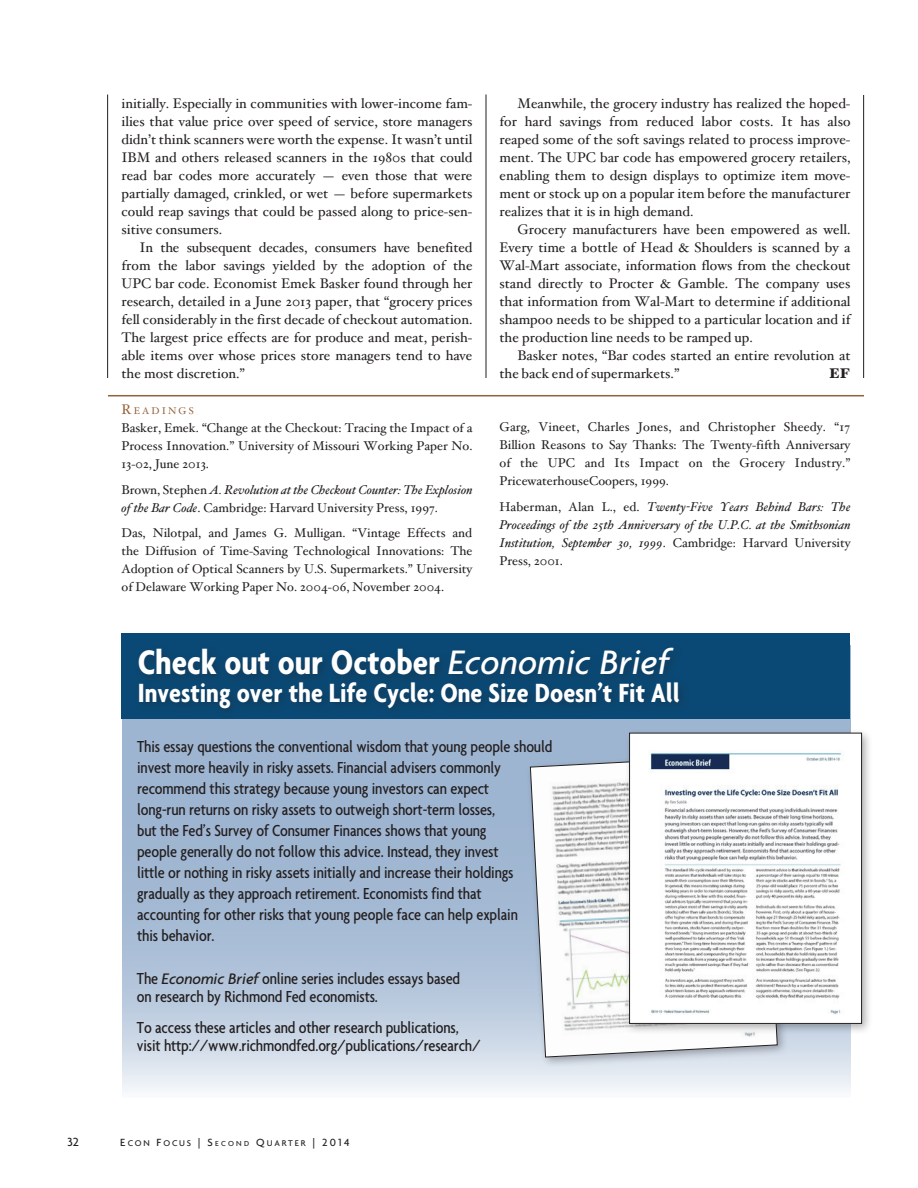
<style>
.page{position:relative;width:918px;height:1188px;background:#fff}
.page>*{position:absolute;margin:0;border:0;box-sizing:border-box;transform-origin:0 0}
.t1{font:700 condensed 36.75px "Agenda";color:#fff}
.t2{font:700 condensed 28.5px "Agenda";color:#fff}
.t3{font:500 condensed 17.25px/21px "Agenda";letter-spacing:-.01em;color:#231f20}
.t4{font:13.95px/18px "Hoefler Text";color:#231f20;text-align:justify}
.t5{font:900 13.95px "Hoefler Text";color:#231f20}
.t6{font:12.75px/18px "Hoefler Text";color:#231f20;text-align:justify}
.t7{font:italic 12.75px/18px "Hoefler Text";color:#231f20}
.t8{font:500 12.75px "Agenda";color:#231f20}
.t9{font:9.75px "Hoefler Text";letter-spacing:.215em;color:#946137}
.t10{font:500 9px "Agenda";letter-spacing:.2em;color:#231f20}
.s1{font-size:13.95px}
.s2{font-style:normal}
.s3{font-weight:500;font-style:italic;font-stretch:normal}
.s4{font-style:italic;font-stretch:normal;font-size:16.5px}
.s5{font-size:11.25px}
.s6{font-size:7.8px}
</style>
<div class="page">
<hr style="left:108px;top:395px;width:756px;height:1px;background:#946137">
<hr style="left:107px;top:95px;width:1px;height:283px;background:#231f20">
<hr style="left:486px;top:94px;width:1px;height:284px;background:#231f20">
<hr style="left:863px;top:95px;width:1px;height:283px;background:#231f20">
<svg style="left:122px;top:718px;width:728px;height:373px;background:#b1c3d9"></svg>
<div style="left:122px;top:633px;width:728px;height:85px;background:#0a4975"></div>
<div style="left:134px;top:644px;width:556px;height:75px;background:#0b466f"></div>
<div style="left:526px;top:750px;width:262px;height:318px;background:#231f20;opacity:.35"></div>
<svg style="left:530px;top:755px;width:247px;height:302px"></svg>
<div style="left:624px;top:728px;width:249px;height:307px;background:#231f20;opacity:.35"></div>
<img style="left:631px;top:735px;width:229px;height:287px">
<div style="left:629px;top:733px;width:233px;height:291px;border:1px solid #231f20"></div>
<p class="t4" style="left:122px;top:95px;width:353px">initially. Especially in communities with lower-income fam&shy;ilies that value price over speed of service, store managers didn’t think scanners were worth the expense. It wasn’t until IBM and others released scanners in the 1980s that could read bar codes more accurately — even those that were partially damaged, crinkled, or wet — before supermarkets could reap savings that could be passed along to price-sen&shy;sitive consumers.</p>
<p class="t4" style="left:122px;top:239px;width:353px;text-indent:18px">In the subsequent decades, consumers have benefited from the labor savings yielded by the adoption of the UPC bar code. Economist Emek Basker found through her research, detailed in a June 2013 paper, that “grocery prices fell considerably in the first decade of checkout automation.<br>The largest price effects are for produce and meat, perish&shy;able items over whose prices store managers tend to have the most discretion.”</p>
<p class="t9" style="left:122px;top:405px;width:74px"><span class="s1">R</span>EADINGS</p>
<p class="t6" style="left:122px;top:419px;width:353px">Basker, Emek. “Change at the Checkout: Tracing the Impact of a Process Innovation.” University of Missouri Working Paper No.<br>13-02, June 2013.</p>
<p class="t7" style="left:122px;top:480px;width:353px"><span class="s2">Brown, Stephen</span> A. Revolution at the Checkout Counter: The Explosion of the Bar Code<span class="s2">. Cambridge: Harvard University Press, 1997.</span></p>
<p class="t6" style="left:122px;top:524px;width:353px">Das, Nilotpal, and James G. Mulligan. “Vintage Effects and the Diffusion of Time-Saving Technological Innovations: The Adoption of Optical Scanners by U.S. Supermarkets.” University of Delaware Working Paper No. 2004-06, November 2004.</p>
<p class="t4" style="left:499px;top:95px;width:353px;text-indent:18px">Meanwhile, the grocery industry has realized the hoped&shy;for hard savings from reduced labor costs. It has also reaped some of the soft savings related to process improve&shy;ment. The UPC bar code has empowered grocery retailers, enabling them to design displays to optimize item move&shy;ment or stock up on a popular item before the manufacturer realizes that it is in high demand.</p>
<p class="t4" style="left:500px;top:221px;width:353px;text-indent:18px">Grocery manufacturers have been empowered as well.<br>Every time a bottle of Head &amp; Shoulders is scanned by a Wal-Mart associate, information flows from the checkout stand directly to Procter &amp; Gamble. The company uses that information from Wal-Mart to determine if additional shampoo needs to be shipped to a particular location and if the production line needs to be ramped up.</p>
<p class="t4" style="left:500px;top:347px;width:353px;text-indent:18px">Basker notes, “Bar codes started an entire revolution at the back end of supermarkets.”</p>
<p class="t5" style="left:829px;top:365px;width:23px">EF</p>
<p class="t6" style="left:500px;top:418px;width:353px">Garg, Vineet, Charles Jones, and Christopher Sheedy. “17<br>Billion Reasons to Say Thanks: The Twenty-fifth Anniversary of the UPC and Its Impact on the Grocery Industry.” PricewaterhouseCoopers, 1999.</p>
<p class="t7" style="left:500px;top:497px;width:353px;text-align:justify"><span class="s2">Haberman, Alan L., ed.</span> Twenty-Five Years Behind Bars: The Proceedings of the 25th Anniversary of the U.P.C. at the Smithsonian Institution, September 30, 1999<span class="s2">. Cambridge: Harvard University Press, 2001.</span></p>
<h1 class="t1" style="left:138px;top:641px;width:533px">Check out our October <span class="s3">Economic Brief</span></h1>
<h2 class="t2" style="left:138px;top:676px;width:544px">Investing over the Life Cycle: One Size Doesn’t Fit All</h2>
<p class="t3" style="left:137px;top:735px;width:417px">This essay questions the conventional wisdom that young people should invest more heavily in risky assets. Financial advisers commonly recommend this strategy because young investors can expect<br>long-run returns on risky assets to outweigh short-term losses,<br>but the Fed’s Survey of Consumer Finances shows that young<br>people generally do not follow this advice. Instead, they invest<br>little or nothing in risky assets initially and increase their holdings gradually as they approach retirement. Economists find that<br>accounting for other risks that young people face can help explain<br>this behavior.</p>
<p class="t3" style="left:137px;top:969px;width:325px;line-height:18px">The <span class="s4">Economic Brief</span> online series includes essays based on research by Richmond Fed economists.</p>
<p class="t3" style="left:137px;top:1019px;width:345px;line-height:18px">To access these articles and other research publications, visit http://www.richmondfed.org/publications/research/</p>
<p class="t8" style="left:68px;top:1134px;width:13px">32</p>
<p class="t10" style="left:120px;top:1138px;width:231px"><span class="s5">E</span>CON <span class="s5">F</span>OCUS <span class="s5">|</span> <span class="s5">S</span><span class="s6">ECOND</span> <span class="s5">Q</span>UARTER <span class="s5">| 2014</span></p>
</div>
